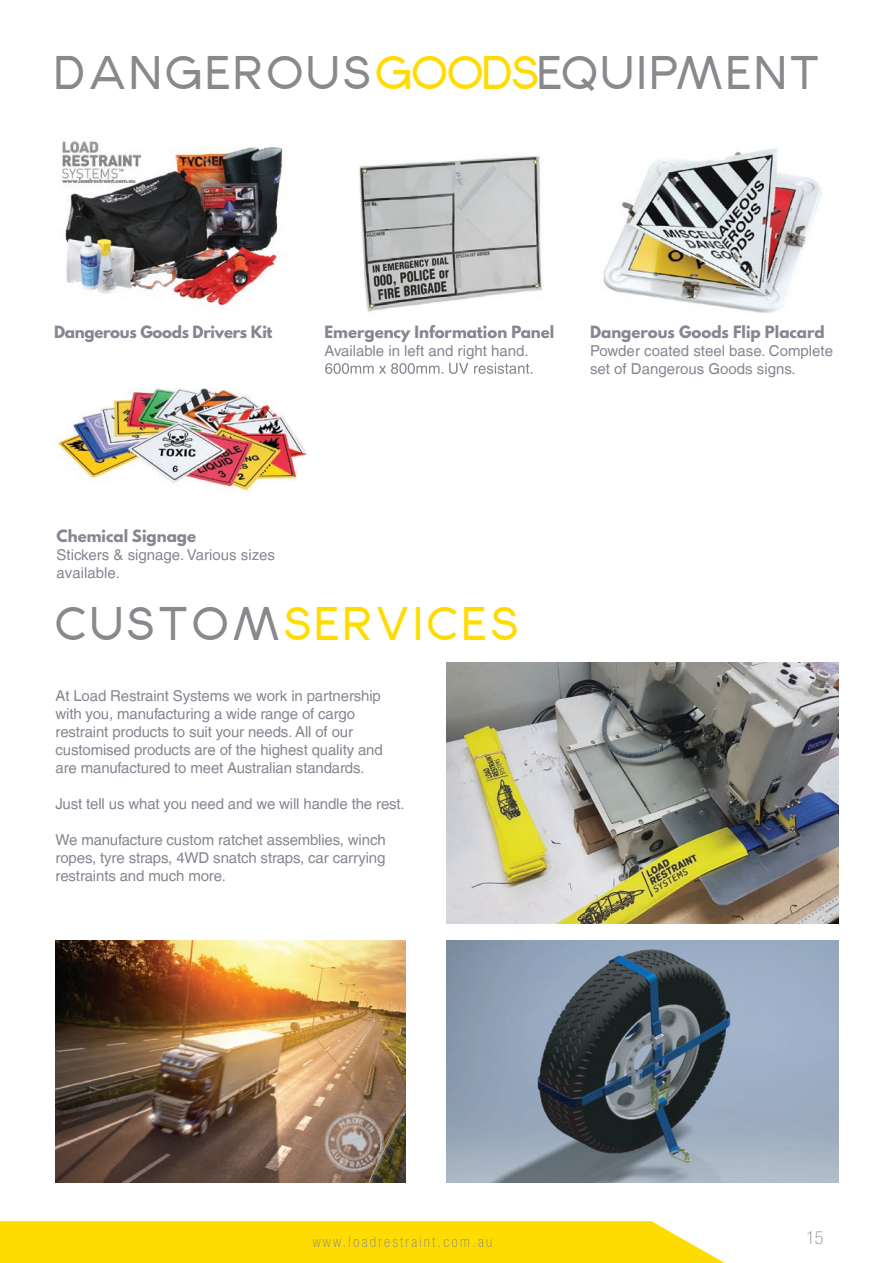
<style>
.page{position:relative;width:893px;height:1263px;background:#fff}
.page>*{position:absolute;margin:0;border:0;box-sizing:border-box;transform-origin:0 0}
.t1{font:45px "Anke";letter-spacing:.11em;color:#87898c}
.t2{font:45px "Anke";letter-spacing:.11em;color:#ffdc01}
.t3{font:100 condensed 18px "Helvetica Neue LT Std";color:#87898c}
.t4{font:15px/18px "Helvetica LT";letter-spacing:-.01em;color:#888491}
.t5{font:700 15px "League Spartan";color:#888491}
.t6{font:700 15px "League Spartan";letter-spacing:-.02em;color:#888491}
.t7{font:100 condensed 15px "Helvetica Neue LT Std";letter-spacing:.15em;color:#87898c}
.s1{color:#ffdc01}
.s2{color:#87898c}
</style>
<div class="page">
<img style="left:446px;top:663px;width:393px;height:260px">
<svg style="left:446px;top:940px;width:393px;height:243px;background:#798898"></svg>
<img style="left:56px;top:940px;width:350px;height:242px">
<img style="left:325px;top:1108px;width:70px;height:75px">
<svg style="left:0;top:1221px;width:725px;height:42px;background:#ffdd0f"></svg>
<img style="left:57px;top:388px;width:250px;height:103px">
<svg style="left:325px;top:363px;width:207px;height:11px"></svg>
<img style="left:359px;top:155px;width:183px;height:157px">
<img style="left:603px;top:148px;width:219px;height:165px">
<img style="left:61px;top:141px;width:222px;height:167px">
<h1 class="t1" style="left:56px;top:42px;width:765px">DANGEROUS<span class="s1">GOODS</span>EQUIPMENT</h1>
<p class="t6" style="left:54px;top:320px;width:220px">Dangerous Goods Drivers Kit</p>
<p class="t5" style="left:325px;top:320px;width:231px">Emergency Information Panel</p>
<p class="t4" style="left:325px;top:341px;width:206px">Available in left and right hand.</p>
<p class="t5" style="left:590px;top:320px;width:236px">Dangerous Goods Flip Placard</p>
<p class="t4" style="left:590px;top:342px;width:245px">Powder coated steel base. Complete set of Dangerous Goods signs.</p>
<p class="t5" style="left:57px;top:524px;width:141px">Chemical Signage</p>
<p class="t4" style="left:57px;top:546px;width:220px">Stickers &amp; signage. Various sizes available.</p>
<h1 class="t2" style="left:56px;top:593px;width:464px"><span class="s2">CUSTOM</span>SERVICES</h1>
<p class="t4" style="left:55px;top:686px;width:329px">At Load Restraint Systems we work in partnership with you, manufacturing a wide range of cargo restraint products to suit your needs. All of our customised products are of the highest quality and are manufactured to meet Australian standards.</p>
<p class="t4" style="left:56px;top:794px;width:351px">Just tell us what you need and we will handle the rest.</p>
<p class="t4" style="left:56px;top:830px;width:332px;text-align:justify">We manufacture custom ratchet assemblies, winch ropes, tyre straps, 4WD snatch straps, car carrying restraints and much more.</p>
<p class="t7" style="left:313px;top:1233px;width:181px">www.loadrestraint.com.au</p>
<p class="t3" style="left:806px;top:1228px;width:19px">15</p>
</div>
